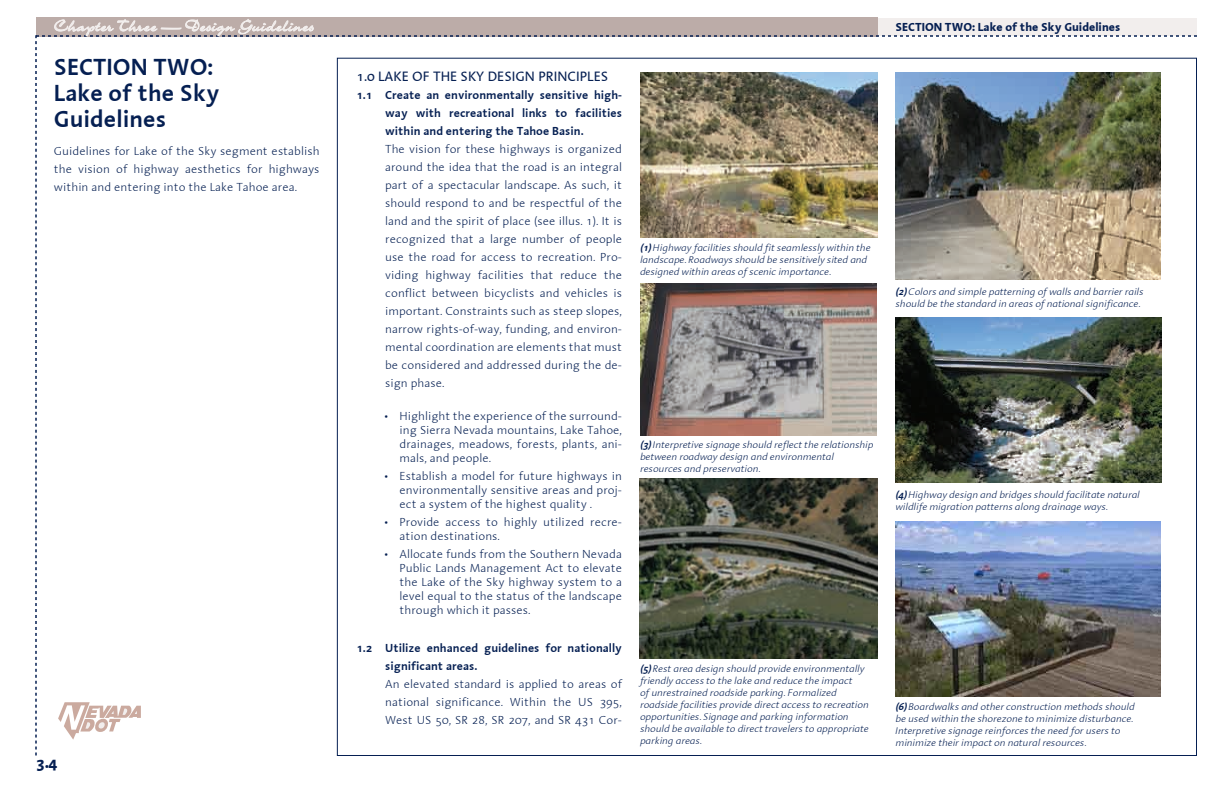
<style>
.page{position:relative;width:1224px;height:792px;background:#fff}
.page>*{position:absolute;margin:0;border:0;box-sizing:border-box;transform-origin:0 0}
.t1{font:600 24px/26px "Linotype Aroma";color:#051f52}
.t2{font:700 16px "Linotype Aroma";color:#051f52}
.t3{font:14px "Linotype Aroma";color:#051f52}
.t4{font:300 12px/18px "Linotype Aroma";color:#051f52;text-align:justify}
.t5{font:600 12px/18px "Linotype Aroma";color:#051f52;text-align:justify}
.t6{font:700 12px "Linotype Aroma";color:#051f52}
.t7{font:italic 300 10px/12px "Linotype Aroma";color:#051f52}
.s1{font-weight:600}
</style>
<div class="page">
<div style="left:468px;top:18px;width:729px;height:18px;background:#f2eeed"></div>
<div style="left:36px;top:17px;width:842px;height:20px;background:#bcaca8"></div>
<img style="left:35px;top:19px;width:1162px;height:737px">
<h1 class="t1" style="left:54px;top:53px;width:167px">SECTION TWO:<br>Lake of the Sky<br>Guidelines</h1>
<p class="t4" style="left:54px;top:142px;width:267px">Guidelines for Lake of the Sky segment establish the vision of highway aesthetics for highways within and entering into the Lake Tahoe area.</p>
<h2 class="t2" style="left:36px;top:752px;width:23px">3.4</h2>
<p class="t3" style="left:356px;top:67px;width:253px">1.0 LAKE OF THE SKY DESIGN PRINCIPLES</p>
<p class="t5" style="left:385px;top:85px;width:238px;text-indent:-29px">1.1 Create an environmentally sensitive high&shy;way with recreational links to facilities within and entering the Tahoe Basin.</p>
<p class="t4" style="left:385px;top:140px;width:238px">The vision for these highways is organized around the idea that the road is an integral part of a spectacular landscape. As such, it should respond to and be respectful of the land and the spirit of place (see illus. 1). It is recognized that a large number of people use the road for access to recreation. Pro&shy;viding highway facilities that reduce the conflict between bicyclists and vehicles is important. Constraints such as steep slopes, narrow rights-of-way, funding, and environ&shy;mental coordination are elements that must be considered and addressed during the de&shy;sign phase.</p>
<p class="t4" style="left:400px;top:409px;width:224px;line-height:14px;text-indent:-16px">• Highlight the experience of the surround&shy;ing Sierra Nevada mountains, Lake Tahoe, drainages, meadows, forests, plants, ani&shy;mals, and people.</p>
<p class="t4" style="left:400px;top:469px;width:224px;line-height:14px;text-indent:-16px">• Establish a model for future highways in environmentally sensitive areas and proj&shy;ect a system of the highest quality .</p>
<p class="t4" style="left:400px;top:515px;width:224px;line-height:14px;text-indent:-16px">• Provide access to highly utilized recre&shy;ation destinations.</p>
<p class="t4" style="left:400px;top:547px;width:224px;line-height:14px;text-indent:-16px">• Allocate funds from the Southern Nevada Public Lands Management Act to elevate the Lake of the Sky highway system to a level equal to the status of the landscape through which it passes.</p>
<p class="t5" style="left:385px;top:639px;width:238px;text-indent:-29px">1.2 Utilize enhanced guidelines for nationally significant areas.</p>
<p class="t4" style="left:385px;top:675px;width:238px">An elevated standard is applied to areas of national significance. Within the US 395, West US 50, SR 28, SR 207, and SR 431 Cor-</p>
<p class="t7" style="left:640px;top:242px;width:232px"><span class="s1">(1)</span> Highway facilities should fit seamlessly within the landscape. Roadways should be sensitively sited and designed within areas of scenic importance.</p>
<p class="t7" style="left:640px;top:438px;width:235px"><span class="s1">(3)</span> Interpretive signage should reflect the relationship between roadway design and environmental resources and preservation.</p>
<p class="t7" style="left:640px;top:663px;width:230px"><span class="s1">(5)</span> Rest area design should provide environmentally friendly access to the lake and reduce the impact<br>of unrestrained roadside parking. Formalized roadside facilities provide direct access to recreation opportunities. Signage and parking information should be available to direct travelers to appropriate parking areas.</p>
<p class="t6" style="left:896px;top:19px;width:226px">SECTION TWO: Lake of the Sky Guidelines</p>
<p class="t7" style="left:896px;top:285px;width:250px"><span class="s1">(2)</span> Colors and simple patterning of walls and barrier rails should be the standard in areas of national significance.</p>
<p class="t7" style="left:896px;top:489px;width:246px"><span class="s1">(4)</span> Highway design and bridges should facilitate natural wildlife migration patterns along drainage ways.</p>
<p class="t7" style="left:896px;top:701px;width:241px"><span class="s1">(6)</span> Boardwalks and other construction methods should be used within the shorezone to minimize disturbance.<br>Interpretive signage reinforces the need for users to minimize their impact on natural resources.</p>
</div>
